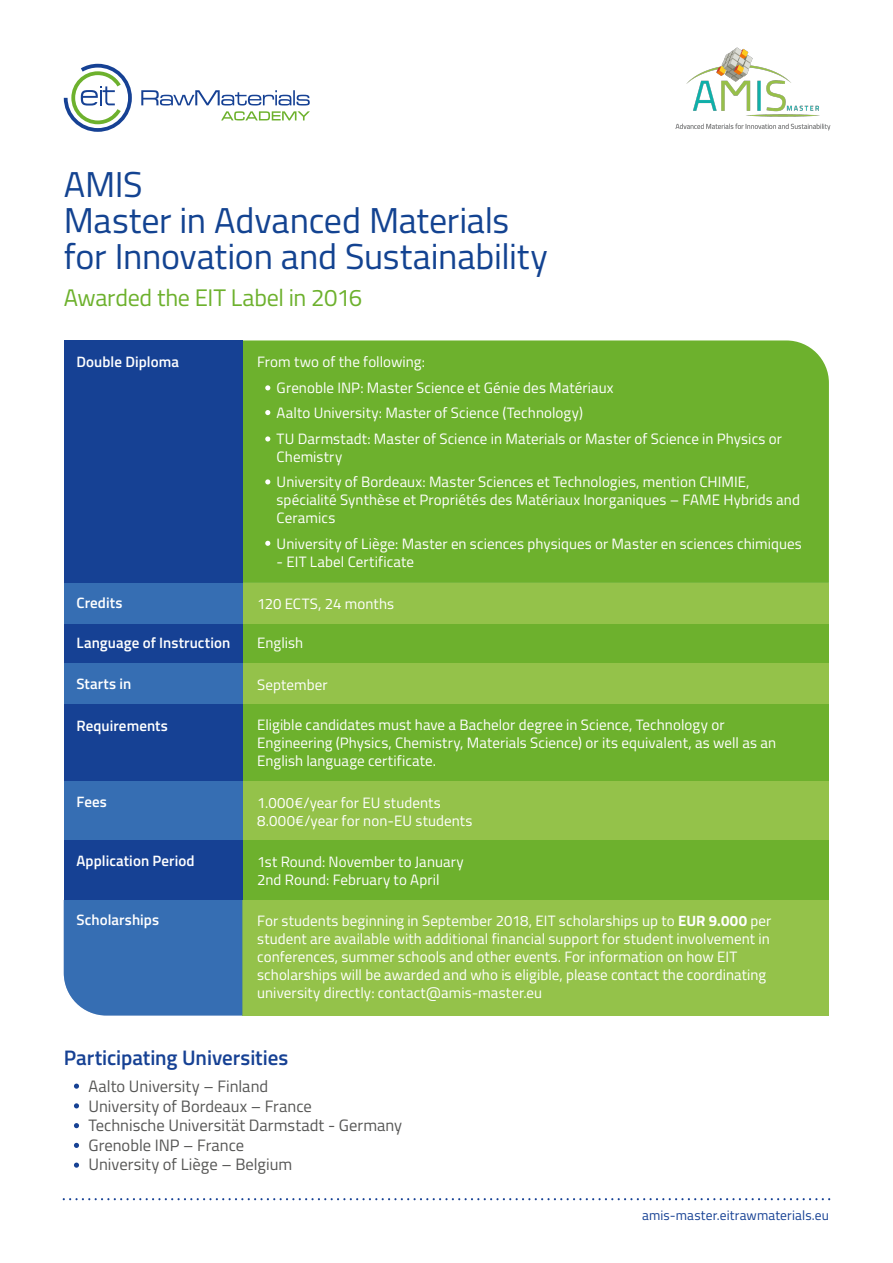
<style>
.page{position:relative;width:893px;height:1263px;background:#fff}
.page>*{position:absolute;margin:0;border:0;box-sizing:border-box;transform-origin:0 0}
.t1{font:36px/36px "Titillium";letter-spacing:-.01em;color:#134391}
.t2{font:24px "Titillium";letter-spacing:-.015em;color:#6db12d}
.t3{font:600 21px "Titillium";letter-spacing:-.005em;color:#164194}
.t4{font:16.5px/19.5px "Titillium";color:#575756}
.t5{font:15px/18px "Titillium";letter-spacing:.005em;color:#fff}
.t6{font:600 15px "Titillium";letter-spacing:.005em;color:#fff}
.t7{font:13.5px "Titillium";letter-spacing:.01em;color:#164194}
.s1{font-weight:700}
</style>
<div class="page">
<div style="left:242px;top:340px;width:587px;height:243px;background:#6db12d"></div>
<div style="left:64px;top:340px;width:178px;height:243px;background:#164194"></div>
<div style="left:242px;top:623px;width:587px;height:41px;background:#6db12d"></div>
<div style="left:64px;top:623px;width:178px;height:41px;background:#164194"></div>
<div style="left:242px;top:704px;width:587px;height:78px;background:#6db12d"></div>
<div style="left:64px;top:704px;width:178px;height:78px;background:#164194"></div>
<div style="left:242px;top:583px;width:587px;height:40px;background:#94c24a"></div>
<div style="left:64px;top:583px;width:178px;height:40px;background:#366eb3"></div>
<svg style="left:64px;top:64px;width:68px;height:68px"></svg>
<svg style="left:141px;top:90px;width:169px;height:30px"></svg>
<svg style="left:74px;top:1083px;width:5px;height:6px"></svg>
<svg style="left:74px;top:1103px;width:5px;height:5px"></svg>
<svg style="left:74px;top:1123px;width:5px;height:5px"></svg>
<svg style="left:74px;top:1143px;width:5px;height:5px"></svg>
<svg style="left:74px;top:1162px;width:5px;height:6px"></svg>
<svg style="left:63px;top:1198px;width:767px;height:2px"></svg>
<img style="left:675px;top:47px;width:156px;height:84px">
<svg style="left:265px;top:385px;width:5px;height:5px"></svg>
<svg style="left:265px;top:410px;width:5px;height:5px"></svg>
<svg style="left:265px;top:436px;width:5px;height:5px"></svg>
<svg style="left:265px;top:479px;width:5px;height:5px"></svg>
<svg style="left:265px;top:541px;width:5px;height:5px"></svg>
<div style="left:242px;top:664px;width:587px;height:40px;background:#94c24a"></div>
<div style="left:64px;top:664px;width:178px;height:40px;background:#366eb3"></div>
<div style="left:242px;top:782px;width:587px;height:59px;background:#94c24a"></div>
<div style="left:64px;top:782px;width:178px;height:59px;background:#366eb3"></div>
<div style="left:242px;top:900px;width:587px;height:115px;background:#94c24a"></div>
<div style="left:64px;top:900px;width:178px;height:115px;background:#366eb3"></div>
<div style="left:242px;top:841px;width:587px;height:59px;background:#6db12d"></div>
<div style="left:64px;top:841px;width:178px;height:59px;background:#164194"></div>
<h1 class="t1" style="left:64px;top:164px;width:485px">AMIS<br>Master in Advanced Materials for Innovation and Sustainability</h1>
<h2 class="t2" style="left:64px;top:280px;width:300px">Awarded the EIT Label in 2016</h2>
<p class="t6" style="left:76px;top:350px;width:104px">Double Diploma</p>
<p class="t5" style="left:277px;top:349px;width:507px;line-height:25.5px;text-indent:-20px">From two of the following:<br>Grenoble INP: Master Science et Génie des Matériaux<br>Aalto University: Master of Science (Technology)<br>TU Darmstadt: Master of Science in Materials or Master of Science in Physics or</p>
<p class="t5" style="left:277px;top:443px;width:474px;line-height:25.5px">Chemistry<br>University of Bordeaux: Master Sciences et Technologies, mention CHIMIE,</p>
<p class="t5" style="left:277px;top:490px;width:525px">spécialité Synthèse et Propriétés des Matériaux Inorganiques – FAME Hybrids and<br>Ceramics</p>
<p class="t5" style="left:277px;top:534px;width:527px">University of Liège: Master en sciences physiques or Master en sciences chimiques</p>
<p class="t5" style="left:277px;top:552px;width:139px">- EIT Label Certificate</p>
<p class="t6" style="left:76px;top:591px;width:47px">Credits</p>
<p class="t6" style="left:76px;top:632px;width:155px">Language of Instruction</p>
<p class="t5" style="left:257px;top:633px;width:47px">English</p>
<p class="t5" style="left:257px;top:594px;width:138px">120 ECTS, 24 months</p>
<p class="t6" style="left:76px;top:672px;width:56px">Starts in</p>
<p class="t6" style="left:76px;top:714px;width:93px">Requirements</p>
<p class="t5" style="left:257px;top:675px;width:72px">September</p>
<p class="t5" style="left:257px;top:715px;width:521px">Eligible candidates must have a Bachelor degree in Science, Technology or<br>Engineering (Physics, Chemistry, Materials Science) or its equivalent, as well as an<br>English language certificate.</p>
<p class="t6" style="left:76px;top:790px;width:32px">Fees</p>
<p class="t5" style="left:257px;top:793px;width:217px">1.000€/year for EU students<br>8.000€/year for non-EU students</p>
<p class="t6" style="left:76px;top:849px;width:120px">Application Period</p>
<p class="t5" style="left:257px;top:852px;width:208px">1st Round: November to January<br>2nd Round: February to April</p>
<p class="t6" style="left:76px;top:908px;width:84px">Scholarships</p>
<p class="t5" style="left:257px;top:911px;width:516px">For students beginning in September 2018, EIT scholarships up to <span class="s1">EUR 9.000</span> per student are available with additional financial support for student involvement in conferences, summer schools and other events. For information on how EIT scholarships will be awarded and who is eligible, please contact the coordinating university directly: contact@amis-master.eu</p>
<h3 class="t3" style="left:64px;top:1042px;width:226px">Participating Universities</h3>
<p class="t4" style="left:88px;top:1076px;width:315px">Aalto University – Finland<br>University of Bordeaux – France<br>Technische Universität Darmstadt - Germany<br>Grenoble INP – France<br>University of Liège – Belgium</p>
<p class="t7" style="left:642px;top:1206px;width:188px">amis-master.eitrawmaterials.eu</p>
</div>
